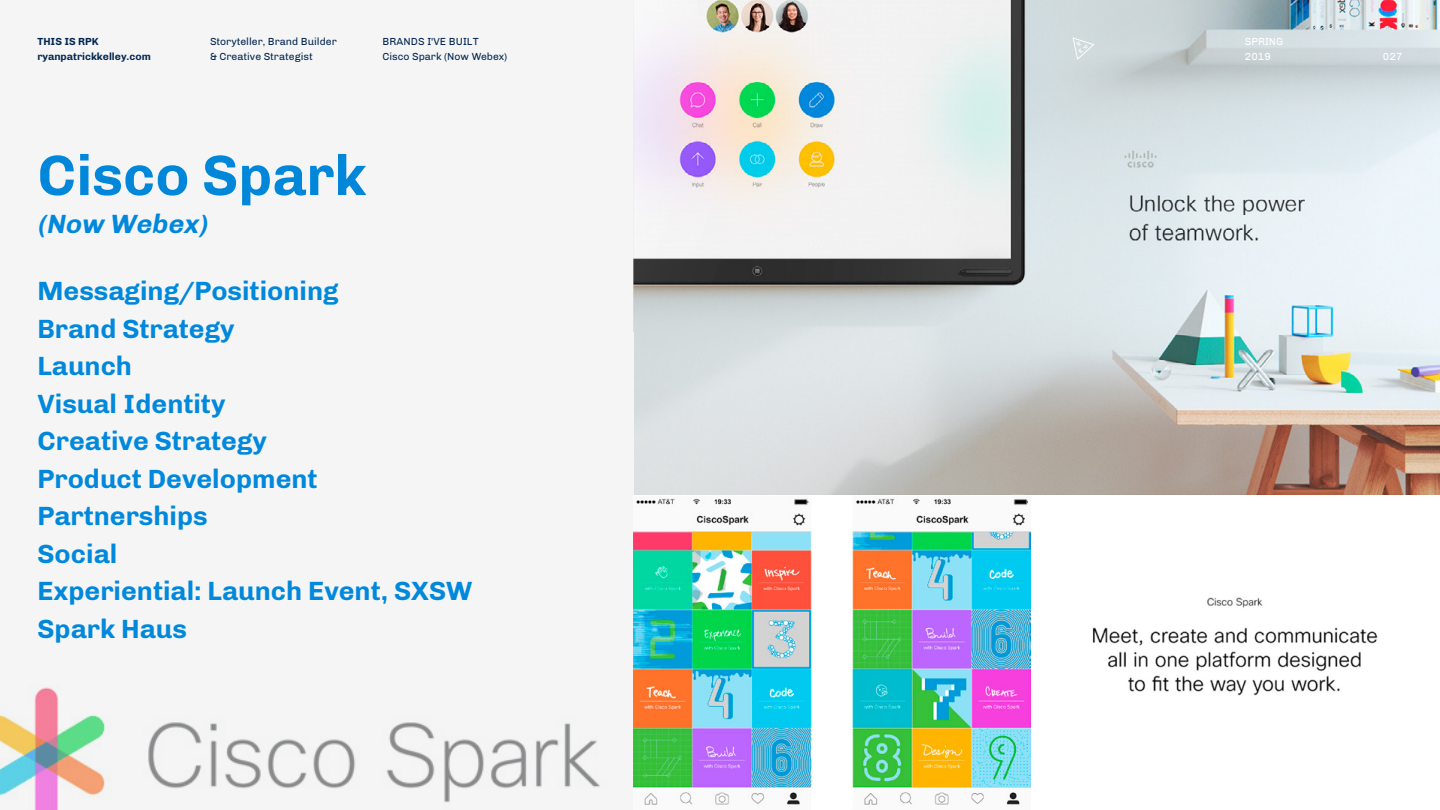
<style>
.page{position:relative;width:1440px;height:810px;background:#fff}
.page>*{position:absolute;margin:0;border:0;box-sizing:border-box;transform-origin:0 0}
.t1{font:700 57px "Chivo";color:#0087da}
.t2{font:700 27px/37.5px "Chivo";color:#0088dc}
.t3{font:italic 700 27px "Chivo";color:#0088dc}
.t4{font:10.5px/15px "Chivo";color:#042752}
.t5{font:700 10.5px/15px "Chivo";color:#042752}
.t6{font:10.5px/15px "Chivo";color:#fff}
</style>
<div class="page">
<img style="left:634px;top:0;width:806px;height:495px">
<div style="left:0;top:0;width:634px;height:810px;background:#f5f5f5"></div>
<svg style="left:1073px;top:37px;width:22px;height:23px"></svg>
<img style="left:634px;top:498px;width:396px;height:307px">
<img style="left:1092px;top:597px;width:286px;height:99px">
<p class="t4" style="left:210px;top:34px;width:128px">Storyteller, Brand Builder &amp; Creative Strategist</p>
<p class="t6" style="left:1245px;top:34px;width:40px">SPRING<br>2019</p>
<p class="t5" style="left:37px;top:34px;width:115px">THIS IS RPK ryanpatrickkelley.com</p>
<p class="t4" style="left:382px;top:34px;width:126px">BRANDS I'VE BUILT<br>Cisco Spark (Now Webex)</p>
<h1 class="t1" style="left:38px;top:142px;width:330px">Cisco Spark</h1>
<p class="t3" style="left:38px;top:207px;width:176px">(Now Webex)</p>
<p class="t2" style="left:38px;top:272px;width:436px">Messaging/Positioning<br>Brand Strategy<br>Launch<br>Visual Identity<br>Creative Strategy<br>Product Development<br>Partnerships<br>Social<br>Experiential: Launch Event, SXSW<br>Spark Haus</p>
<p class="t6" style="left:1383px;top:49px;width:21px">027</p>
</div>
